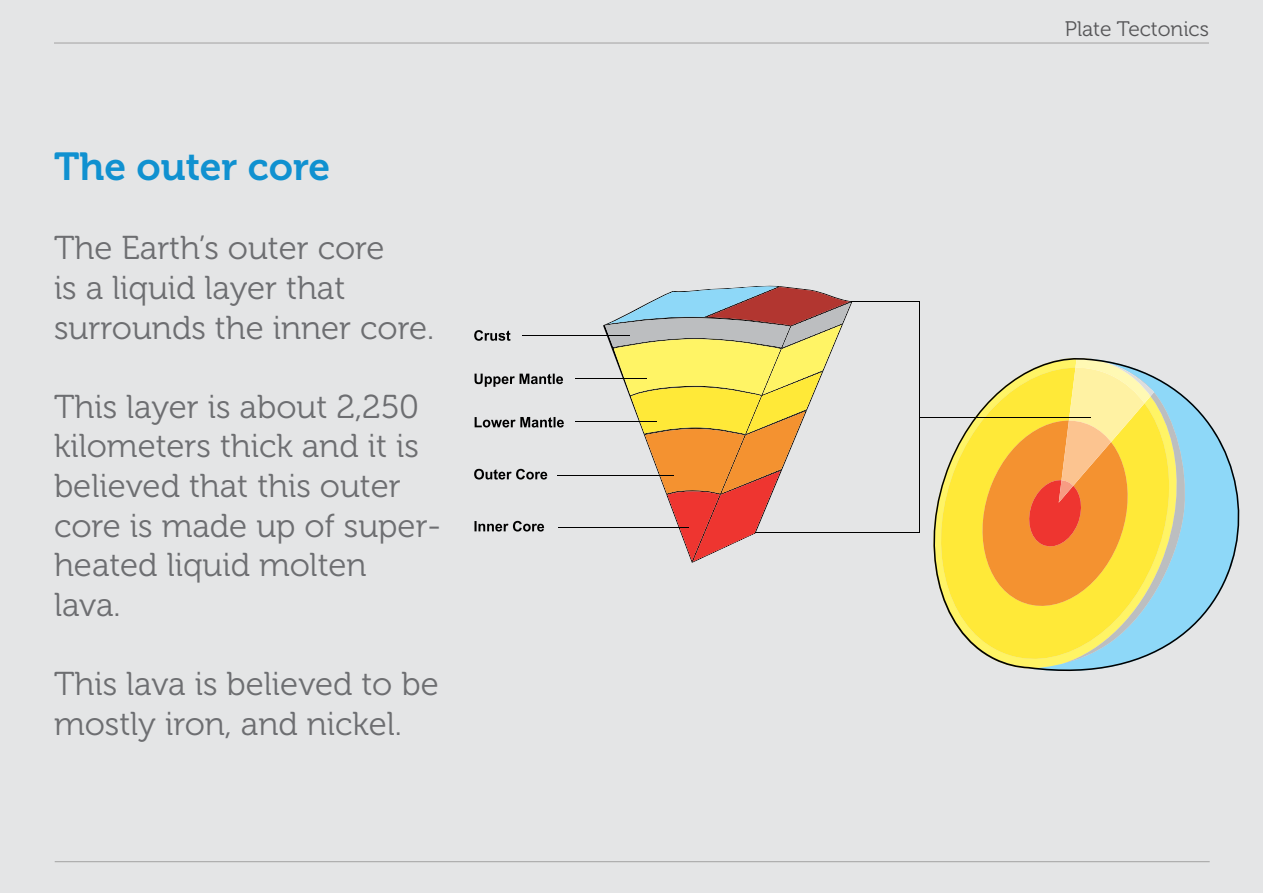
<style>
.page{position:relative;width:1263px;height:893px;background:#e4e5e6}
.page>*{position:absolute;margin:0;border:0;box-sizing:border-box;transform-origin:0 0}
.t1{font:39px "Museo 700";color:#1091d0}
.t2{font:33px/39.6px "Museo 300";color:#6d6e71}
.t3{font:21px "Museo 300";color:#565658}
</style>
<div class="page">
<hr style="left:54px;top:42px;width:1155px;height:2px;background:#a9a9a9">
<hr style="left:55px;top:861px;width:1155px;height:1px;background:#a9a9a9">
<svg style="left:603px;top:285px;width:249px;height:278px"></svg>
<svg style="left:474px;top:330px;width:36px;height:11px"></svg>
<svg style="left:474px;top:374px;width:89px;height:13px"></svg>
<svg style="left:475px;top:417px;width:89px;height:10px"></svg>
<svg style="left:474px;top:469px;width:73px;height:10px"></svg>
<svg style="left:474px;top:521px;width:70px;height:11px"></svg>
<hr style="left:522px;top:335px;width:107px;height:1px;background:#000">
<hr style="left:575px;top:378px;width:71px;height:1px;background:#000">
<hr style="left:575px;top:422px;width:81px;height:1px;background:#000">
<hr style="left:558px;top:475px;width:116px;height:1px;background:#000">
<hr style="left:558px;top:527px;width:130px;height:1px;background:#000">
<hr style="left:755px;top:532px;width:164px;height:1px;background:#000">
<hr style="left:851px;top:301px;width:68px;height:1px;background:#000">
<hr style="left:919px;top:301px;width:1px;height:232px;background:#000">
<svg style="left:920px;top:358px;width:320px;height:314px"></svg>
<p class="t1" style="left:54px;top:145px;width:278px">The outer core</p>
<p class="t2" style="left:54px;top:229px;width:382px">The Earths’ outer core<br>is a liquid layer that surrounds the inner core.</p>
<p class="t2" style="left:54px;top:387px;width:367px;text-align:justify">This layer is about 2,250 kilometers thick and isit believed that this outer</p>
<p class="t2" style="left:54px;top:506px;width:389px">core is made up of super-</p>
<p class="t2" style="left:54px;top:546px;width:314px">heated liquid molten</p>
<p class="t2" style="left:54px;top:585px;width:68px">lava.</p>
<p class="t2" style="left:54px;top:665px;width:386px">This lava is believed to be mostly iron, and nickel.</p>
<p class="t3" style="left:1065px;top:17px;width:146px">Plate Tectonics</p>
</div>
